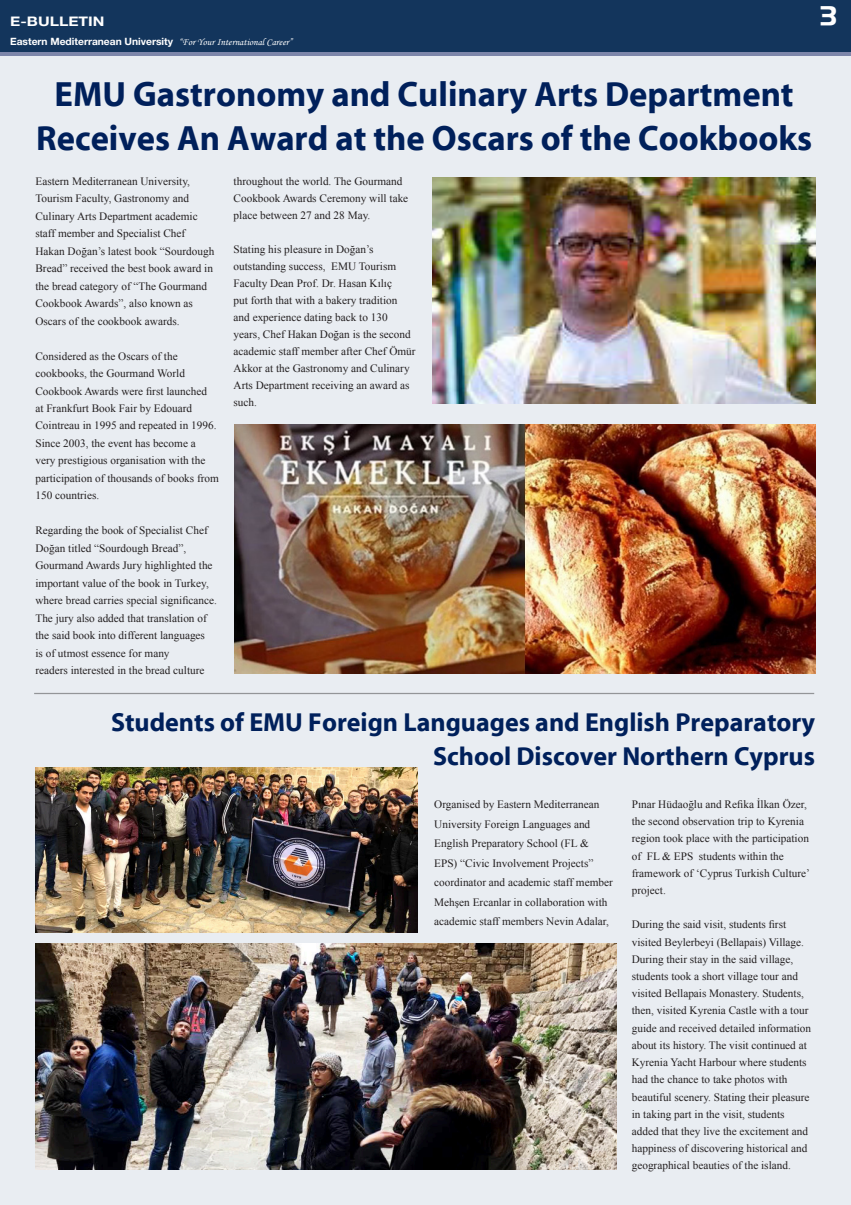
<style>
.page{position:relative;width:851px;height:1205px;background:#fff}
.page>*{position:absolute;margin:0;border:0;box-sizing:border-box;transform-origin:0 0}
.t1{font:700 35.38px/43.8px "Myriad EMU";color:#00205b;text-align:center}
.t2{font:700 26.25px/33.8px "Myriad EMU";color:#00205b;text-align:right}
.t3{font:26.25px "Handel EMU";color:#fff}
.t4{font:700 13.12px "Helvetica Neue EMU";color:#fff;scale:1.2 1}
.t5{font:11.25px/17.5px "Times New Roman EMU";color:#231f20}
.t6{font:700 10px "Helvetica Neue EMU";color:#fff}
.s1{font-family:"Monotype Corsiva EMU";font-weight:400;font-style:italic}
</style>
<div class="page">
<div style="left:0;top:0;width:850px;height:1205px;background:#e9edf2"></div>
<div style="left:0;top:0;width:850px;height:52px;background:#13355c"></div>
<hr style="left:0;top:52px;width:850px;height:4px;background:#7d86aa">
<hr style="left:34px;top:693px;width:780px;height:1px;background:#939598">
<img style="left:35px;top:767px;width:382px;height:165px">
<img style="left:35px;top:944px;width:581px;height:225px">
<img style="left:432px;top:177px;width:382px;height:226px">
<img style="left:234px;top:424px;width:581px;height:250px">
<p class="t4" style="left:10px;top:13px;width:80px">E-BULLETIN</p>
<p class="t3" style="left:820px;top:0;width:18px">3</p>
<p class="t6" style="left:10px;top:35px;width:284px">Eastern Mediterranean University <span class="s1">“For Your International Career”</span></p>
<p class="t1" style="left:36px;top:73px;width:777px">EMU Gastronomy and Culinary Arts Department<br>Receives An Award at the Oscars of the Cookbooks</p>
<p class="t5" style="left:35px;top:172px;width:180px">Eastern Mediterranean University, Tourism Faculty, Gastronomy and Culinary Arts Department academic staff member and Specialist Chef Hakan Doğan’s latest book “Sourdough Bread” received the best book award in the bread category of “The Gourmand Cookbook Awards”, also known as Oscars of the cookbook awards.</p>
<p class="t5" style="left:35px;top:347px;width:185px">Considered as the Oscars of the cookbooks, the Gourmand World Cookbook Awards were first launched<br>at Frankfurt Book Fair by Edouard Cointreau in 1995 and repeated in 1996.<br>Since 2003, the event has become a<br>very prestigious organisation with the participation of thousands of books from 150 countries.</p>
<p class="t5" style="left:35px;top:521px;width:183px">Regarding the book of Specialist Chef Doğan titled “Sourdough Bread”, Gourmand Awards Jury highlighted the important value of the book in Turkey, where bread carries special significance.<br>The jury also added that translation of the said book into different languages<br>is of utmost essence for many<br>readers interested in the bread culture</p>
<p class="t5" style="left:233px;top:173px;width:176px;line-height:17px">throughout the world. The Gourmand<br>Cookbook Awards Ceremony will take place between 27 and 28 May.</p>
<p class="t5" style="left:233px;top:241px;width:183px;line-height:17px">Stating his pleasure in Doğan’s outstanding success, EMU Tourism<br>Faculty Dean Prof. Dr. Hasan Kılıç<br>put forth that with a bakery tradition and experience dating back to 130 years, Chef Hakan Doğan is the second academic staff member after Chef Ömür<br>Akkor at the Gastronomy and Culinary<br>Arts Department receiving an award as such.</p>
<p class="t2" style="left:111px;top:706px;width:705px">Students of EMU Foreign Languages and English Preparatory<br>School Discover Northern Cyprus</p>
<p class="t5" style="left:434px;top:794px;width:180px;line-height:19.5px">Organised by Eastern Mediterranean University Foreign Languages and English Preparatory School (FL &amp; EPS) “Civic Involvement Projects” coordinator and academic staff member Mehşen Ercanlar in collaboration with academic staff members Nevin Adalar,</p>
<p class="t5" style="left:631px;top:795px;width:180px">Pınar Hüdaoğlu and Refika İlkan Özer, the second observation trip to Kyrenia region took place with the participation of FL &amp; EPS students within the framework of ‘Cyprus Turkish Culture’ project.</p>
<p class="t5" style="left:631px;top:916px;width:181px">During the said visit, students first visited Beylerbeyi (Bellapais) Village.<br>During their stay in the said village, students took a short village tour and visited Bellapais Monastery. Students, then, visited Kyrenia Castle with a tour guide and received detailed information about its history. The visit continued at Kyrenia Yacht Harbour where students had the chance to take photos with beautiful scenery. Stating their pleasure in taking part in the visit, students added that they live the excitement and happiness of discovering historical and geographical beauties of the island.</p>
</div>
